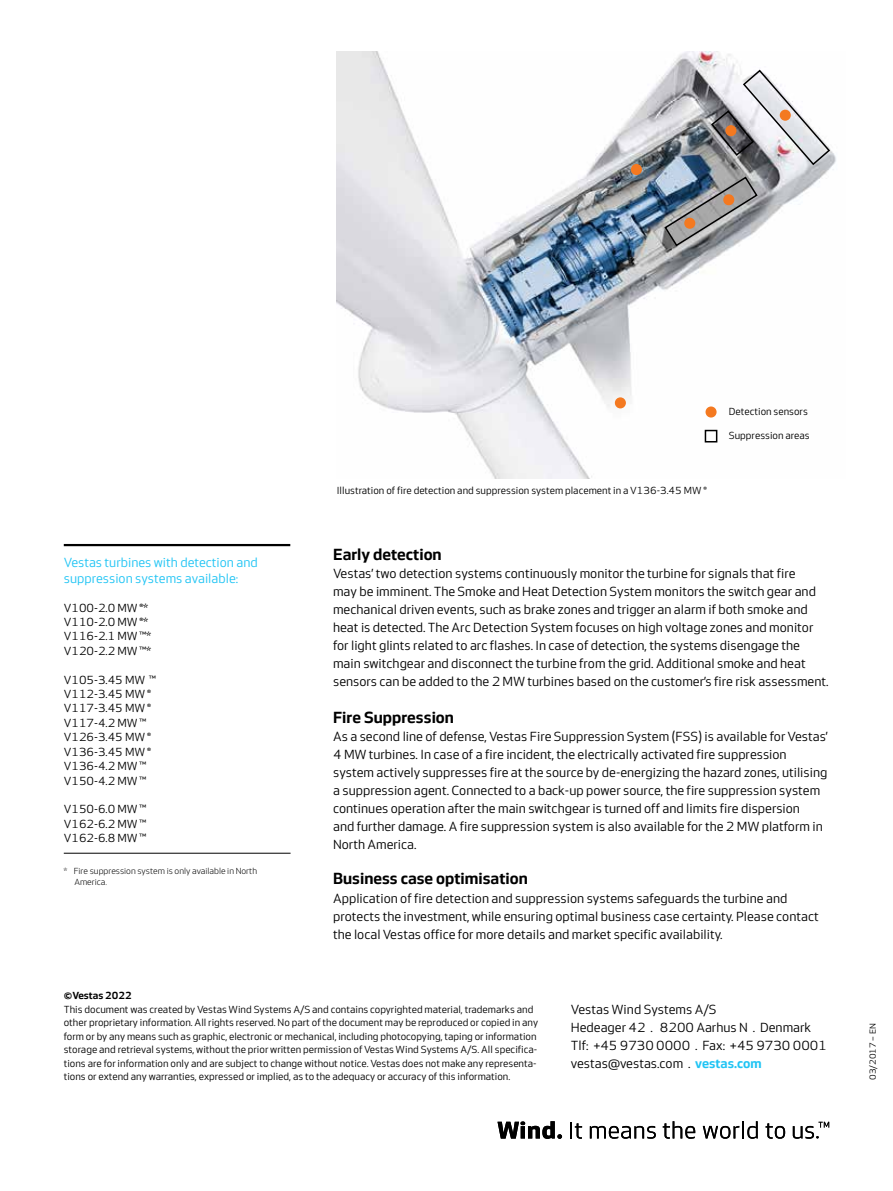
<style>
.page{position:relative;width:893px;height:1191px;background:#fff}
.page>*{position:absolute;margin:0;border:0;box-sizing:border-box;transform-origin:0 0}
.t1{font:600 16.5px "Vestas Sans";color:#000}
.t2{font:13.5px/18px "Vestas Sans";color:#000}
.t3{font:13.5px/16.2px "Vestas Sans";color:#20c4f4}
.t4{font:12px/14.4px "Vestas Sans";color:#000}
.t5{font:10.5px/13.5px "Vestas Sans";color:#000}
.t6{font:600 10.5px "Vestas Sans";color:#000}
.t7{font:9px/10.5px "Vestas Sans Standard";color:#000}
.t8{font:9px "Vestas Sans";color:#000}
.s1{font-weight:600;color:#20c4f4}
</style>
<div class="page">
<svg style="left:497px;top:1121px;width:65px;height:17px"></svg>
<svg style="left:570px;top:1122px;width:12px;height:16px"></svg>
<svg style="left:590px;top:1126px;width:66px;height:12px"></svg>
<svg style="left:663px;top:1121px;width:32px;height:17px"></svg>
<svg style="left:703px;top:1121px;width:55px;height:17px"></svg>
<svg style="left:765px;top:1123px;width:20px;height:15px"></svg>
<svg style="left:793px;top:1121px;width:36px;height:17px"></svg>
<img style="left:336px;top:52px;width:500px;height:426px">
<hr style="left:64px;top:544px;width:226px;height:2px;background:#000">
<hr style="left:64px;top:853px;width:227px;height:1px;background:#000">
<div style="left:616px;top:398px;width:9px;height:10px;background:#f47920;border-radius:50%"></div>
<div style="left:615px;top:397px;width:11px;height:11px;border:2px solid #f47920;border-radius:50%"></div>
<div style="left:706px;top:407px;width:10px;height:10px;background:#f47920;border-radius:50%"></div>
<div style="left:705px;top:406px;width:12px;height:11px;border:2px solid #f47920;border-radius:50%"></div>
<img style="left:663px;top:175px;width:96px;height:72px">
<svg style="left:710px;top:69px;width:121px;height:97px"></svg>
<div style="left:705px;top:430px;width:12px;height:12px;border:2px solid #000"></div>
<div style="left:632px;top:165px;width:9px;height:9px;background:#f47920;border-radius:50%"></div>
<div style="left:631px;top:164px;width:11px;height:11px;border:2px solid #f47920;border-radius:50%"></div>
<p class="t3" style="left:64px;top:554px;width:196px">Vestas turbines with detection and suppression systems available:</p>
<p class="t4" style="left:64px;top:600px;width:89px">V100-2.0 MW ®*<br>V110-2.0 MW ®*<br>V116-2.1 MW ™*<br>V120-2.2 MW ™*</p>
<p class="t4" style="left:64px;top:672px;width:94px">V105-3.45 MW ™<br>V112-3.45 MW ®<br>V117-3.45 MW ®<br>V117-4.2 MW ™<br>V126-3.45 MW ®<br>V136-3.45 MW ®<br>V136-4.2 MW ™<br>V150-4.2 MW ™</p>
<p class="t4" style="left:64px;top:802px;width:84px;text-align:justify">V150-6.0 MW ™ V162-6.2 MW ™ V162-6.8 MW ™</p>
<p class="t7" style="left:74px;top:866px;width:184px;text-indent:-11px">* Fire suppression system is only available in North<br>America.</p>
<p class="t5" style="left:337px;top:483px;width:371px">Illustration of fire detection and suppression system placement in a V136-3.45 MW ®</p>
<p class="t5" style="left:729px;top:405px;width:81px">Detection sensors</p>
<p class="t5" style="left:729px;top:428px;width:83px">Suppression areas</p>
<p class="t1" style="left:333px;top:545px;width:110px">Early detection</p>
<p class="t2" style="left:333px;top:564px;width:497px">Vestas’ two detection systems continuously monitor the turbine for signals that fire<br>may be imminent. The Smoke and Heat Detection System monitors the switch gear and mechanical driven events, such as brake zones and trigger an alarm if both smoke and heat is detected. The Arc Detection System focuses on high voltage zones and monitor for light glints related to arc flashes. In case of detection, the systems disengage the main switchgear and disconnect the turbine from the grid. Additional smoke and heat sensors can be added to the 2 MW turbines based on the customer’s fire risk assessment.</p>
<p class="t1" style="left:333px;top:709px;width:122px">Fire Suppression</p>
<p class="t2" style="left:333px;top:728px;width:496px">As a second line of defense, Vestas Fire Suppression System (FSS) is available for Vestas’ 4 MW turbines. In case of a fire incident, the electrically activated fire suppression system actively suppresses fire at the source by de-energizing the hazard zones, utilising a suppression agent. Connected to a back-up power source, the fire suppression system continues operation after the main switchgear is turned off and limits fire dispersion<br>and further damage. A fire suppression system is also available for the 2 MW platform in North America.</p>
<p class="t1" style="left:333px;top:869px;width:196px">Business case optimisation</p>
<p class="t2" style="left:333px;top:890px;width:487px">Application of fire detection and suppression systems safeguards the turbine and protects the investment, while ensuring optimal business case certainty. Please contact the local Vestas office for more details and market specific availability.</p>
<p class="t6" style="left:64px;top:989px;width:69px">©Vestas 2022</p>
<p class="t5" style="left:64px;top:1002px;width:476px">This document was created by Vestas Wind Systems A/S and contains copyrighted material, trademarks and other proprietary information. All rights reserved. No part of the document may be reproduced or copied in any form or by any means such as graphic, electronic or mechanical, including photocopying, taping or information storage and retrieval systems, without the prior written permission of Vestas Wind Systems A/S. All specifica&shy;tions are for information only and are subject to change without notice. Vestas does not make any representa&shy;tions or extend any warranties, expressed or implied, as to the adequacy or accuracy of this information.</p>
<p class="t6" style="left:118px;top:989px;width:15px">15</p>
<p class="t2" style="left:571px;top:1000px;width:258px">Vestas Wind Systems A/S<br>Hedeager 42 . 8200 Aarhus N . Denmark<br>Tlf: +45 9730 0000 . Fax: +45 9730 0001 vestas@vestas.com . <span class="s1">vestas.com</span></p>
<p class="t2" style="left:769px;top:1018px;width:8px">a</p>
<p class="t8" style="left:868px;top:1080px;width:58px;rotate:-90deg">03/2017 – EN</p>
</div>
